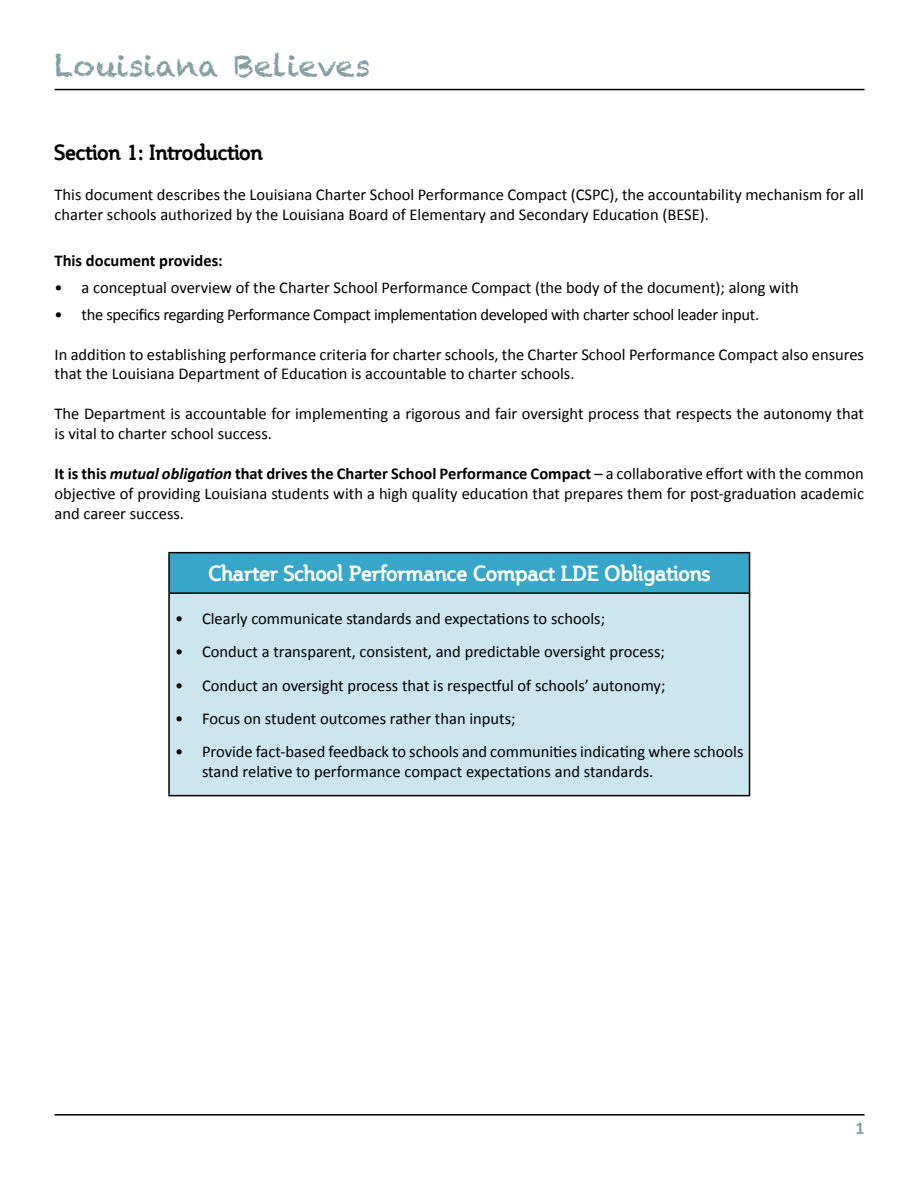
<style>
.page{position:relative;width:918px;height:1188px;background:#fff}
.page>*{position:absolute;margin:0;border:0;box-sizing:border-box;transform-origin:0 0}
.t1{font:30px "Chalkduster";color:#849fa2}
.t2{font:700 21px "Steinem";letter-spacing:.01em;color:#fff}
.t3{font:700 21px "Steinem";letter-spacing:.01em;color:#000}
.t4{font:700 18px "Calibri";color:#849fa2}
.t5{font:16.5px/19.8px "Calibri";color:#000}
.t6{font:16.5px "Calibri";letter-spacing:-.02em;color:#000}
.t7{font:700 16.5px "Calibri";color:#000}
.s1{font-weight:700}
.s2{font-weight:700;font-style:italic}
</style>
<div class="page">
<hr style="left:55px;top:89px;width:810px;height:1px;background:#000">
<hr style="left:55px;top:1114px;width:810px;height:2px;background:#000">
<div style="left:169px;top:553px;width:581px;height:40px;background:#37a6c9"></div>
<div style="left:169px;top:593px;width:581px;height:203px;background:#cbe6ee"></div>
<hr style="left:168px;top:552px;width:582px;height:1px;background:#000">
<hr style="left:168px;top:553px;width:2px;height:39px;background:#000">
<hr style="left:749px;top:553px;width:1px;height:39px;background:#000">
<hr style="left:168px;top:592px;width:582px;height:2px;background:#000">
<hr style="left:168px;top:594px;width:2px;height:201px;background:#000">
<hr style="left:749px;top:594px;width:1px;height:201px;background:#000">
<hr style="left:168px;top:795px;width:582px;height:1px;background:#000">
<h1 class="t1" style="left:55px;top:49px;width:317px">Louisiana Believes</h1>
<p class="t3" style="left:55px;top:140px;width:210px">Section 1: Introduction</p>
<p class="t5" style="left:55px;top:185px;width:811px">This document describes the Louisiana Charter School Performance Compact (CSPC), the accountability mechanism for all charter schools authorized by the Louisiana Board of Elementary and Secondary Education (BESE).</p>
<p class="t7" style="left:55px;top:250px;width:170px">This document provides:</p>
<p class="t5" style="left:55px;top:278px;width:746px">• a conceptual overview of the Charter School Performance Compact (the body of the document); along with</p>
<p class="t6" style="left:55px;top:304px;width:706px">• the specifics regarding Performance Compact implementation developed with charter school leader input.</p>
<p class="t5" style="left:55px;top:344px;width:811px">In addition to establishing performance criteria for charter schools, the Charter School Performance Compact also ensures that the Louisiana Department of Education is accountable to charter schools.</p>
<p class="t5" style="left:55px;top:404px;width:811px">The Department is accountable for implementing a rigorous and fair oversight process that respects the autonomy that is vital to charter school success.</p>
<p class="t5" style="left:55px;top:464px;width:811px;text-align:justify"><span class="s1">It is this</span> <span class="s2">mutual obligation</span> <span class="s1">that drives the Charter School Performance Compact</span> – a collaborative effort with the common objective of providing Louisiana students with a high quality education that prepares them for post-graduation academic and career success.</p>
<p class="t2" style="left:208px;top:561px;width:503px">Charter School Performance Compact LDE Obligations</p>
<p class="t5" style="left:175px;top:609px;width:432px">• Clearly communicate standards and expectations to schools;</p>
<p class="t5" style="left:175px;top:642px;width:491px">• Conduct a transparent, consistent, and predictable oversight process;</p>
<p class="t5" style="left:175px;top:675px;width:492px">• Conduct an oversight process that is respectful of schools’ autonomy;</p>
<p class="t5" style="left:175px;top:709px;width:342px">• Focus on student outcomes rather than inputs;</p>
<p class="t5" style="left:202px;top:742px;width:543px;text-indent:-27px">• Provide fact-based feedback to schools and communities indicating where schools stand relative to performance compact expectations and standards.</p>
<p class="t4" style="left:855px;top:1117px;width:11px">1</p>
</div>
